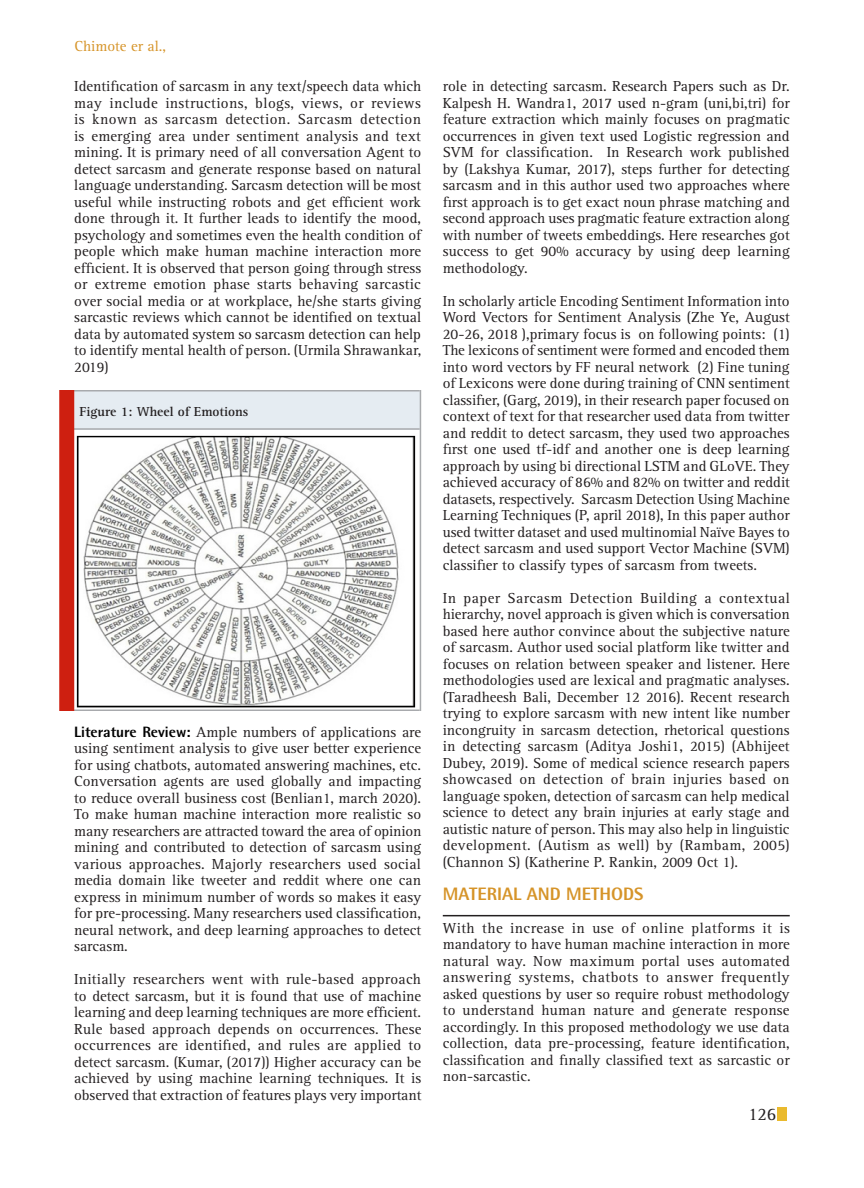
<style>
.page{position:relative;width:864px;height:1188px;background:#fff}
.page>*{position:absolute;margin:0;border:0;box-sizing:border-box;transform-origin:0 0}
.Body_text{font:800 18px "Rotis Semi Sans Std";color:#d69429}
.t1{font:18px "Rotis Serif Std";color:#231f20}
.Body_text-2{font:15px/16.5px "Rotis Serif Std";color:#231f20;text-align:justify}
.Body_text-3{font:15px "Rotis Serif Std";color:#d69429}
.Body_text-4{font:700 13.5px "Rotis Serif Std";color:#231f20}
.s1{font-family:"Rotis Semi Sans Std";font-weight:800;color:#000}
</style>
<div class="page">
<div style="left:777px;top:1107px;width:10px;height:14px;background:#eaba2e"></div>
<hr style="left:443px;top:915px;width:347px;height:1px;background:#231f20">
<img style="left:74px;top:434px;width:346px;height:276px">
<div style="left:73px;top:390px;width:347px;height:39px;background:#e5ecf2"></div>
<hr style="left:73px;top:390px;width:347px;height:2px;background:#a8aaad">
<hr style="left:73px;top:428px;width:347px;height:2px;background:#a8aaad">
<hr style="left:73px;top:710px;width:347px;height:1px;background:#a8aaad">
<hr style="left:420px;top:390px;width:1px;height:321px;background:#a8aaad">
<div style="left:59px;top:390px;width:15px;height:321px;background:#ce1f10"></div>
<p class="Body_text-3" style="left:75px;top:37px;width:93px">Chimote er al.,</p>
<p class="Body_text-2" style="left:74px;top:79px;width:349px">Identification of sarcasm in any text/speech data which may include instructions, blogs, views, or reviews is known as sarcasm detection. Sarcasm detection is emerging area under sentiment analysis and text mining. It is primary need of all conversation Agent to detect sarcasm and generate response based on natural language understanding. Sarcasm detection will be most useful while instructing robots and get efficient work done through it. It further leads to identify the mood, psychology and sometimes even the health condition of people which make human machine interaction more efficient. It is observed that person going through stress or extreme emotion phase starts behaving sarcastic over social media or at workplace, he/she starts giving sarcastic reviews which cannot be identified on textual data by automated system so sarcasm detection can help to identify mental health of person. (Urmila Shrawankar, 2019)</p>
<p class="Body_text-2" style="left:443px;top:79px;width:349px">role in detecting sarcasm. Research Papers such as Dr.<br>Kalpesh H. Wandra1, 2017 used n-gram (uni,bi,tri) for feature extraction which mainly focuses on pragmatic occurrences in given text used Logistic regression and SVM for classification. In Research work published by (Lakshya Kumar, 2017), steps further for detecting sarcasm and in this author used two approaches where first approach is to get exact noun phrase matching and second approach uses pragmatic feature extraction along with number of tweets embeddings. Here researches got success to get 90% accuracy by using deep learning methodology.</p>
<p class="Body_text-2" style="left:443px;top:293px;width:349px">In scholarly article Encoding Sentiment Information into Word Vectors for Sentiment Analysis (Zhe Ye, August 20-26, 2018 ),primary focus is on following points: (1)<br>The lexicons of sentiment were formed and encoded them into word vectors by FF neural network (2) Fine tuning of Lexicons were done during training of CNN</p>
<p class="Body_text-2" style="left:443px;top:376px;width:349px;text-indent:286px">sentiment classifier, (Garg, 2019), in their research paper focused on context of text for that researcher used data from twitter and reddit to detect sarcasm, they used two approaches first one used tf-idf and another one is deep learning approach by using bi directional LSTM and GLoVE . They achieved accuracy of 86% and 82% on twitter and reddit datasets, respectively. Sarcasm Detection Using Machine Learning Techniques (P, april 2018), In this paper author used twitter dataset and used multinomial Naïve Bayes to detect sarcasm and used support Vector Machine (SVM) classifier to classify types of sarcasm from tweets.</p>
<p class="Body_text-2" style="left:443px;top:590px;width:349px">In paper Sarcasm Detection Building a contextual hierarchy, novel approach is given which is conversation based here author convince about the subjective nature of sarcasm. Author used social platform like twitter and focuses on relation between speaker and listener. Here methodologies used are lexical and pragmatic analyses. (Taradheesh Bali, December 12 2016). Recent research trying to explore sarcasm with new intent like number incongruity in sarcasm detection, rhetorical questions in detecting sarcasm (Aditya Joshi1, 2015) (Abhijeet Dubey, 2019). Some of medical science research papers showcased on detection of brain injuries based on language spoken, detection of sarcasm can help medical science to detect any brain injuries at early stage and autistic nature of person. This may also help in linguistic development. (Autism as well) by (Rambam, 2005) (Channon S) (Katherine P. Rankin, 2009 Oct 1).</p>
<p class="Body_text" style="left:443px;top:882px;width:26px">Material</p>
<p class="Body_text" style="left:527px;top:882px;width:96px">AND Methods</p>
<p class="Body_text-2" style="left:443px;top:920px;width:349px">With the increase in use of online platforms it is mandatory to have human machine interaction in more natural way. Now maximum portal uses automated answering systems, chatbots to answer frequently asked questions by user so require robust methodology to understand human nature and generate response accordingly. In this proposed methodology we use data collection, data pre-processing, feature identification, classification and finally classified text as sarcastic or non-sarcastic.</p>
<p class="Body_text-4" style="left:80px;top:403px;width:170px">Figure 1: Wheel of Emotions</p>
<p class="Body_text-2" style="left:74px;top:724px;width:349px"><span class="s1">Literature Review:</span> Ample numbers of applications are using sentiment analysis to give user better experience for using chatbots, automated answering machines, etc.<br>Conversation agents are used globally and impacting to reduce overall business cost (Benlian1, march 2020).<br>To make human machine interaction more realistic so many researchers are attracted toward the area of opinion mining and contributed to detection of sarcasm using various approaches. Majorly researchers used social media domain like tweeter and reddit where one can express in minimum number of words so makes it easy for pre-processing. Many researchers used classification, neural network, and deep learning approaches to detect sarcasm.</p>
<p class="Body_text-2" style="left:74px;top:971px;width:349px">Initially researchers went with rule-based approach to detect sarcasm, but it is found that use of machine learning and deep learning techniques are more efficient.<br>Rule based approach depends on occurrences. These occurrences are identified, and rules are applied to detect sarcasm. (Kumar, (2017)) Higher accuracy can be achieved by using machine learning techniques. It is observed that extraction of features plays very important</p>
<p class="t1" style="left:748px;top:1103px;width:30px">126</p>
</div>
